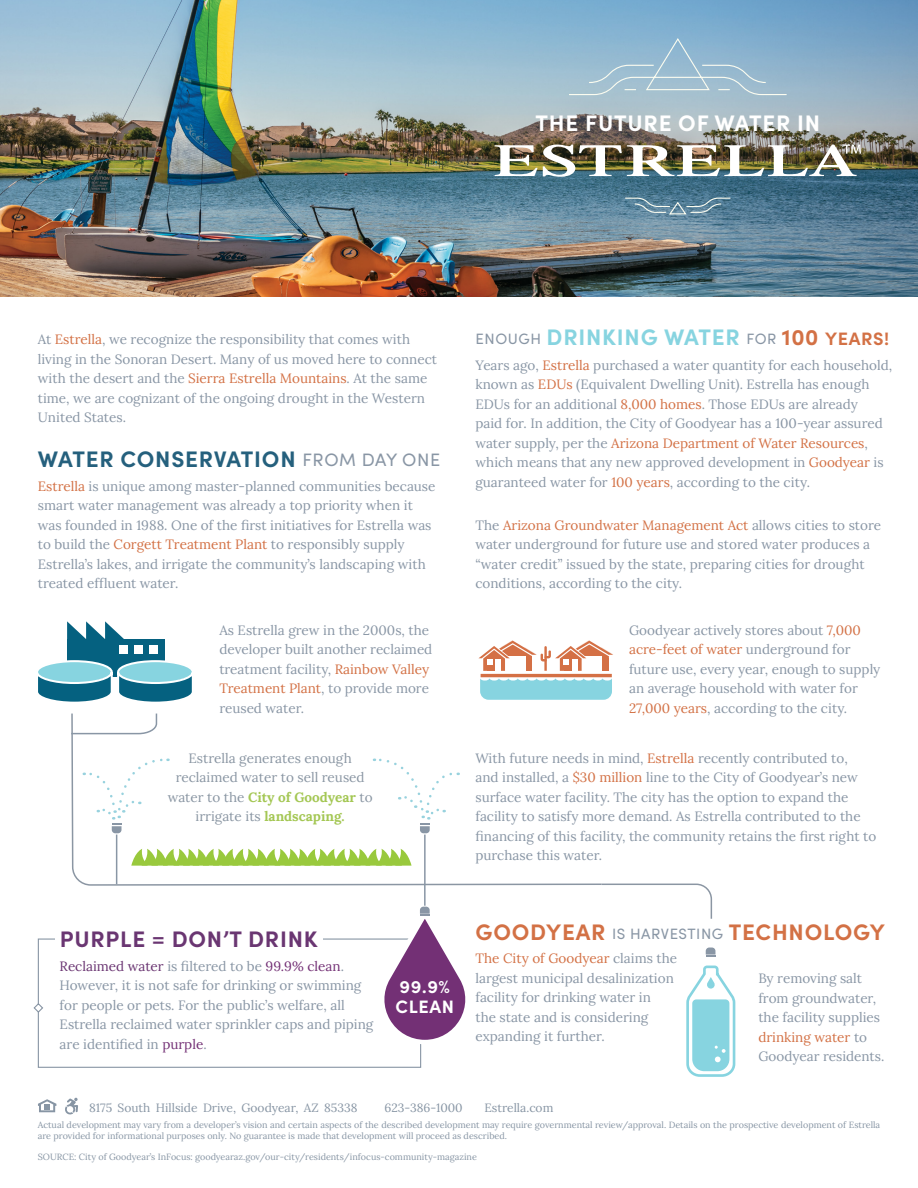
<style>
.page{position:relative;width:918px;height:1188px;background:#fff}
.page>*{position:absolute;margin:0;border:0;box-sizing:border-box;transform-origin:0 0}
.t1{font:700 22.5px "Sofia Pro";letter-spacing:.035em;color:#87d4e0}
.t2{font:700 22.5px "Sofia Pro";letter-spacing:.035em;color:#d37145}
.t3{font:700 22.5px "Sofia Pro";letter-spacing:.035em;color:#25607d}
.t4{font:700 22.5px "Sofia Pro";letter-spacing:.035em;color:#fff}
.t5{font:700 22.5px "Sofia Pro";letter-spacing:.035em;color:#6a3672}
.t6{font:700 18px/19.5px "Sofia Pro";letter-spacing:.035em;color:#fff}
.t7{font:13.5px/19.5px "Lora";color:#8996a5}
.t8{font:13.5px "Lora";color:#8a96a3}
.t9{font:700 13.5px/19.5px "Lora";color:#a4c754;text-align:center}
.t10{font:12px "Lora";color:#8795a4}
.t11{font:9px/10.8px "Lora";color:#8795a4}
.s1{color:#d37145}
.s2{font-weight:400;font-size:18px;color:#8996a5}
.s3{font-weight:400;color:#8a96a3}
.s4{font-weight:400;font-size:15px;color:#8996a5}
.s5{font-size:18px;color:#d37145}
.s6{color:#6a3572}
.s7{color:#733075}
</style>
<div class="page">
<svg style="left:38px;top:1099px;width:18px;height:13px"></svg>
<svg style="left:65px;top:1098px;width:13px;height:17px"></svg>
<img style="left:0;top:0;width:918px;height:297px">
<svg style="left:568px;top:38px;width:220px;height:58px;background:#9abcd1"></svg>
<svg style="left:624px;top:197px;width:108px;height:18px;background:#688ea2"></svg>
<img style="left:495px;top:145px;width:366px;height:32px">
<div style="left:67px;top:639px;width:98px;height:38px;background:#056180"></div>
<div style="left:149px;top:645px;width:9px;height:9px;background:#fff"></div>
<div style="left:120px;top:645px;width:8px;height:9px;background:#fff"></div>
<div style="left:134px;top:645px;width:9px;height:9px;background:#fff"></div>
<svg style="left:38px;top:660px;width:154px;height:42px"></svg>
<svg style="left:67px;top:621px;width:57px;height:18px"></svg>
<svg style="left:37px;top:938px;width:385px;height:130px"></svg>
<div style="left:56px;top:930px;width:267px;height:16px;background:#fff"></div>
<svg style="left:478px;top:641px;width:135px;height:59px"></svg>
<svg style="left:71px;top:735px;width:529px;height:151px"></svg>
<svg style="left:686px;top:965px;width:50px;height:112px"></svg>
<svg style="left:131px;top:849px;width:281px;height:17px"></svg>
<svg style="left:374px;top:906px;width:92px;height:141px"></svg>
<svg style="left:706px;top:948px;width:9px;height:9px"></svg>
<hr style="left:116px;top:835px;width:1px;height:49px;background:#8996a5">
<hr style="left:424px;top:835px;width:2px;height:49px;background:#8996a5">
<svg style="left:84px;top:757px;width:85px;height:76px"></svg>
<svg style="left:374px;top:757px;width:85px;height:76px"></svg>
<hr style="left:424px;top:884px;width:2px;height:22px;background:#8996a5">
<svg style="left:71px;top:713px;width:87px;height:22px"></svg>
<svg style="left:33px;top:1002px;width:11px;height:12px"></svg>
<svg style="left:600px;top:883px;width:113px;height:36px"></svg>
<p class="t4" style="left:535px;top:106px;width:286px">THE FUTURE OF WATER IN</p>
<p class="t7" style="left:38px;top:329px;width:401px">At <span class="s1">Estrella</span>, we recognize the responsibility that comes with living in the Sonoran Desert. Many of us moved here to connect with the desert and the <span class="s1">Sierra Estrella Mountains</span>. At the same time, we are cognizant of the ongoing drought in the Western United States.</p>
<p class="t3" style="left:38px;top:442px;width:404px">WATER CONSERVATION <span class="s2">FROM DAY ONE</span></p>
<p class="t7" style="left:38px;top:475px;width:399px"><span class="s1">Estrella</span> is unique among master-planned communities because smart water management was already a top priority when it was founded in 1988. One of the first initiatives for Estrella was to build the <span class="s1">Corgett Treatment Plant</span> to responsibly supply Estrella’s lakes, and irrigate the community’s landscaping with treated effluent water.</p>
<p class="t7" style="left:219px;top:619px;width:214px">As Estrella grew in the 2000s, the developer built another reclaimed treatment facility, <span class="s1">Rainbow Valley<br>Treatment Plant</span>, to provide more reused water.</p>
<p class="t8" style="left:189px;top:748px;width:165px">Estrella generates enough</p>
<p class="t8" style="left:176px;top:767px;width:190px">reclaimed water to sell reused</p>
<p class="t9" style="left:168px;top:786px;width:206px"><span class="s3">water to the</span> City of Goodyear <span class="s3">to irrigate its</span> landscaping.</p>
<p class="t1" style="left:476px;top:320px;width:415px"><span class="s4">ENOUGH</span> DRINKING WATER <span class="s4">FOR</span> <span class="s1">100</span> <span class="s5">YEARS!</span></p>
<p class="t7" style="left:475px;top:354px;width:418px">Years ago, <span class="s1">Estrella</span> purchased a water quantity for each household, known as <span class="s1">EDUs</span> (Equivalent Dwelling Unit). Estrella has enough EDUs for an additional <span class="s1">8,000 homes</span>. Those EDUs are already<br>paid for. In addition, the City of Goodyear has a 100-year assured water supply, per the <span class="s1">Arizona Department of Water Resources</span>, which means that any new approved development in <span class="s1">Goodyear</span> is guaranteed water for <span class="s1">100 years</span>, according to the city.</p>
<p class="t7" style="left:475px;top:514px;width:407px">The <span class="s1">Arizona Groundwater Management Act</span> allows cities to store water underground for future use and stored water produces a “water credit” issued by the state, preparing cities for drought conditions, according to the city.</p>
<p class="t7" style="left:629px;top:619px;width:253px">Goodyear actively stores about <span class="s1">7,000 acre-feet of water</span> underground for future use, every year, enough to supply an average household with water for <span class="s1">27,000 years</span>, according to the city.</p>
<p class="t7" style="left:475px;top:747px;width:402px">With future needs in mind, <span class="s1">Estrella</span> recently contributed to,<br>and installed, a <span class="s1">$30 million</span> line to the City of Goodyear’s new surface water facility. The city has the option to expand the facility to satisfy more demand. As Estrella contributed to the financing of this facility, the community retains the first right to purchase this water.</p>
<p class="t5" style="left:60px;top:921px;width:259px">PURPLE = DON’T DRINK</p>
<p class="t7" style="left:60px;top:955px;width:315px"><span class="s6">Reclaimed water</span> is filtered to be <span class="s7">99.9% clean</span>.<br>However, it is not safe for drinking or swimming for people or pets. For the public’s welfare, all Estrella reclaimed water sprinkler caps and piping are identified in <span class="s7">purple</span>.</p>
<p class="t6" style="left:396px;top:976px;width:60px">99.9%<br>CLEAN</p>
<p class="t2" style="left:476px;top:915px;width:411px">GOODYEAR <span class="s4">IS HARVESTING</span> TECHNOLOGY</p>
<p class="t7" style="left:758px;top:968px;width:128px">By removing salt from groundwater, the facility supplies <span class="s1">drinking water</span> to<br>Goodyear residents.</p>
<p class="t7" style="left:475px;top:948px;width:203px"><span class="s1">The City of Goodyear</span> claims the largest municipal desalinization facility for drinking water in<br>the state and is considering expanding it further.</p>
<p class="t10" style="left:89px;top:1099px;width:270px">8175 South Hillside Drive, Goodyear, AZ 85338</p>
<p class="t10" style="left:385px;top:1099px;width:80px">623-386-1000</p>
<p class="t10" style="left:484px;top:1099px;width:71px">Estrella.com</p>
<p class="t11" style="left:38px;top:1119px;width:844px">Actual development may vary from a developer’s vision and certain aspects of the described development may require governmental review/approval. Details on the prospective development of Estrella are provided for informational purposes only. No guarantee is made that development will proceed as described.</p>
<p class="t11" style="left:38px;top:1151px;width:441px">SOURCE: City of Goodyear’s InFocus: goodyearaz.gov/our-city/residents/infocus-community-magazine</p>
</div>
